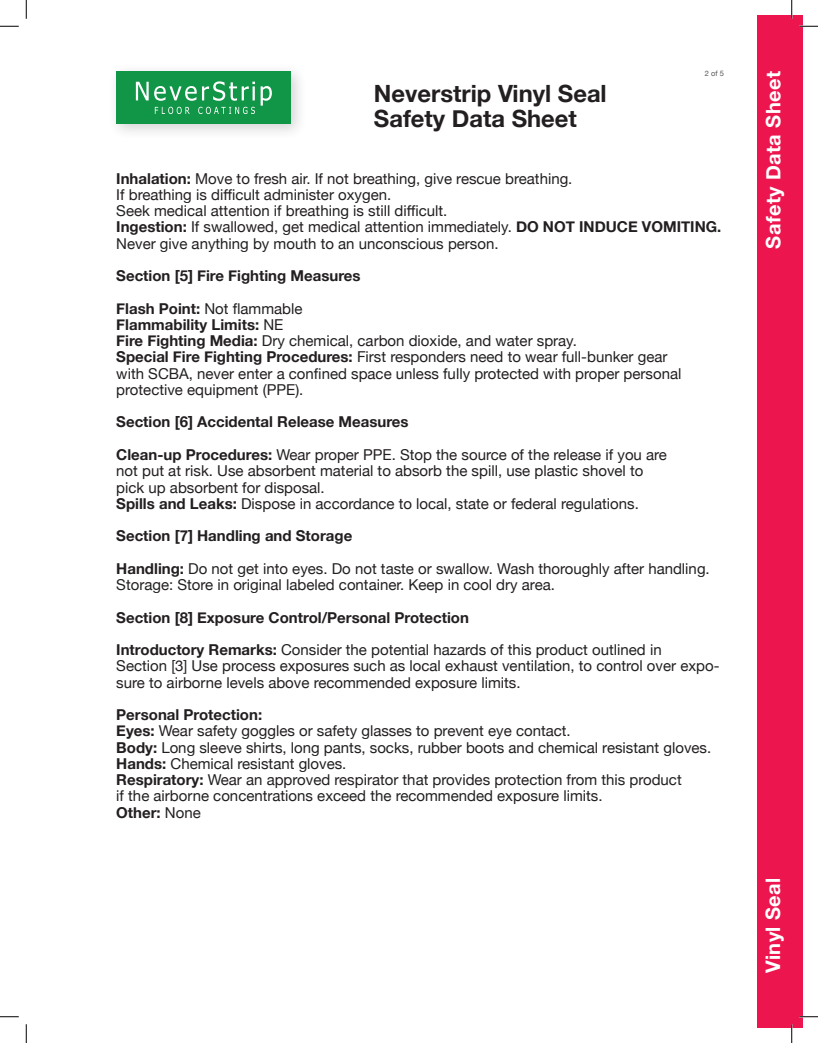
<style>
.page{position:relative;width:818px;height:1043px;background:#fff}
.page>*{position:absolute;margin:0;border:0;box-sizing:border-box;transform-origin:0 0}
.t1{font:700 23.75px/25px "Helvetica Neue";color:#231f20}
.t2{font:700 20px "Helvetica Neue";letter-spacing:.02em;color:#fff}
.t3{font:15px/16.2px "Helvetica Neue";color:#231f20}
.t4{font:700 15px/32.5px "Helvetica Neue";color:#231f20}
.t5{font:7.5px "Helvetica Neue";color:#58595b}
.s1{font-weight:700}
.s2{font-weight:400}
</style>
<div class="page">
<div style="left:758px;top:15px;width:44px;height:1013px;background:#ed154d"></div>
<div style="left:108px;top:63px;width:199px;height:77px;background:#231f20;opacity:.2"></div>
<div style="left:116px;top:71px;width:174px;height:53px;background:#119547"></div>
<svg style="left:136px;top:81px;width:136px;height:33px"></svg>
<svg style="left:0;top:25px;width:19px;height:2px"></svg>
<svg style="left:799px;top:25px;width:19px;height:2px"></svg>
<svg style="left:0;top:1016px;width:19px;height:1px"></svg>
<svg style="left:799px;top:1015px;width:19px;height:2px"></svg>
<svg style="left:25px;top:0;width:2px;height:19px"></svg>
<svg style="left:25px;top:1024px;width:2px;height:18px"></svg>
<svg style="left:790px;top:0;width:2px;height:19px"></svg>
<svg style="left:790px;top:1024px;width:2px;height:18px"></svg>
<h1 class="t1" style="left:374px;top:81px;width:234px">Neverstrip Vinyl Seal<br>Safety Data Sheet</h1>
<p class="t5" style="left:705px;top:68px;width:21px">2 of 5</p>
<p class="t3" style="left:116px;top:171px;width:606px"><span class="s1">Inhalation:</span> Move to fresh air. If not breathing, give rescue breathing.<br>If breathing is difficult administer oxygen.<br>Seek medical attention if breathing is still difficult.<br><span class="s1">Ingestion:</span> If swallowed, get medical attention immediately. <span class="s1">DO NOT INDUCE VOMITING.<br></span>Never give anything by mouth to an unconscious person.</p>
<p class="t4" style="left:116px;top:260px;width:246px">Section [5] Fire Fighting Measures<br>Flash Point: <span class="s2">Not flammable</span></p>
<p class="t3" style="left:116px;top:317px;width:566px"><span class="s1">Flammability Limits:</span> NE<br><span class="s1">Fire Fighting Media:</span> Dry chemical, carbon dioxide, and water spray.<br><span class="s1">Special Fire Fighting Procedures:</span> First responders need to wear full-bunker gear with SCBA, never enter a confined space unless fully protected with proper personal protective equipment (PPE).</p>
<p class="t4" style="left:116px;top:406px;width:552px">Section [6] Accidental Release Measures<br>Clean-up Procedures: <span class="s2">Wear proper PPE. Stop the source of the release if you are</span></p>
<p class="t3" style="left:116px;top:463px;width:528px">not put at risk. Use absorbent material to absorb the spill, use plastic shovel to pick up absorbent for disposal.<br><span class="s1">Spills and Leaks:</span> Dispose in accordance to local, state or federal regulations.</p>
<p class="t3" style="left:116px;top:520px;width:595px;line-height:32.5px"><span class="s1">Section [7] Handling and Storage<br>Handling:</span> Do not get into eyes. Do not taste or swallow. Wash thoroughly after handling.</p>
<p class="t3" style="left:116px;top:577px;width:440px">Storage: Store in original labeled container. Keep in cool dry area.</p>
<p class="t4" style="left:116px;top:601px;width:547px">Section [8] Exposure Control/Personal Protection<br>Introductory Remarks: <span class="s2">Consider the potential hazards of this product outlined in</span></p>
<p class="t3" style="left:116px;top:658px;width:604px">Section [3] Use process exposures such as local exhaust ventilation, to control over expo&shy;sure to airborne levels above recommended exposure limits.</p>
<p class="t3" style="left:116px;top:707px;width:596px"><span class="s1">Personal Protection:<br>Eyes:</span> Wear safety goggles or safety glasses to prevent eye contact.<br><span class="s1">Body:</span> Long sleeve shirts, long pants, socks, rubber boots and chemical resistant gloves.<br><span class="s1">Hands:</span> Chemical resistant gloves.<br><span class="s1">Respiratory:</span> Wear an approved respirator that provides protection from this product<br>if the airborne concentrations exceed the recommended exposure limits.<br><span class="s1">Other:</span> None</p>
<h2 class="t2" style="left:757px;top:248px;width:179px;rotate:-90deg">Safety Data Sheet</h2>
<h2 class="t2" style="left:757px;top:972px;width:97px;rotate:-90deg">Vinyl Seal</h2>
</div>
